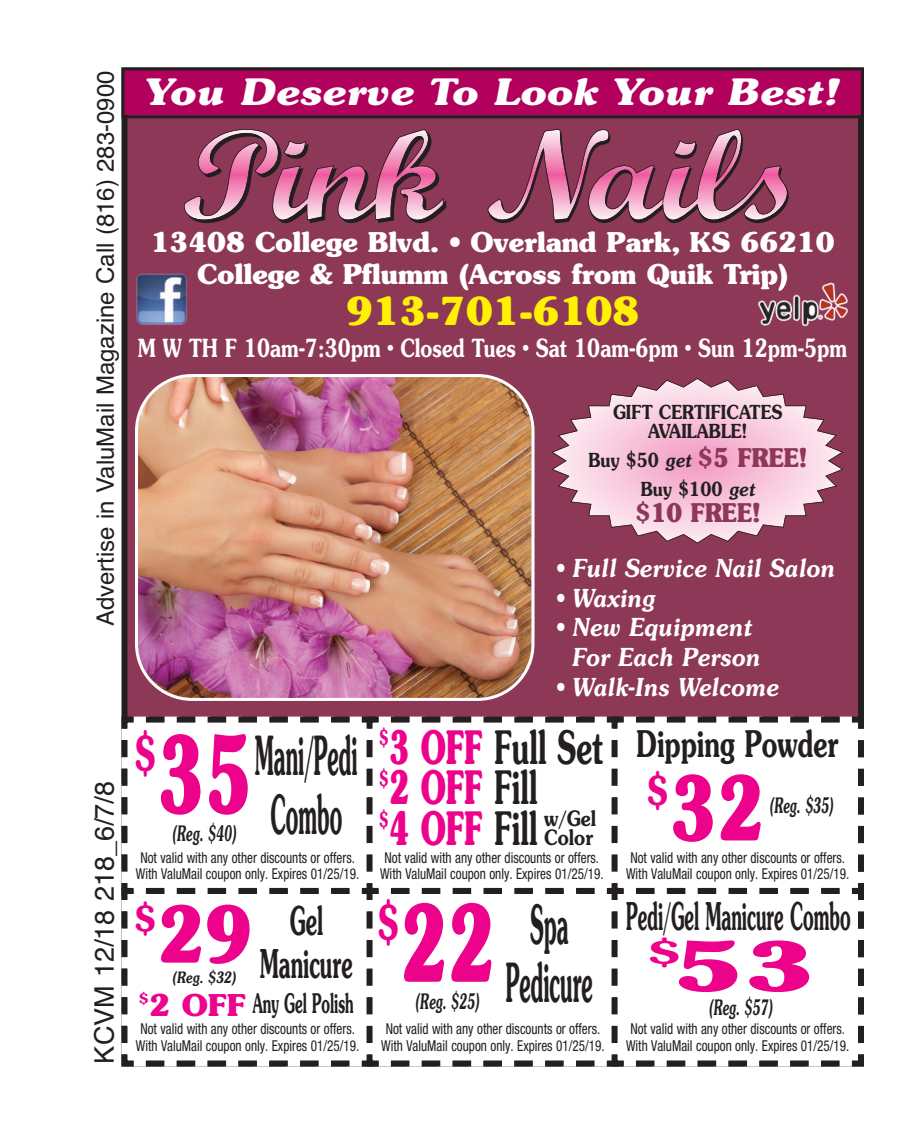
<style>
.page{position:relative;width:918px;height:1134px;background:#fff}
.page>*{position:absolute;margin:0;border:0;box-sizing:border-box;transform-origin:0 0}
.t1{font:700 129px "Script";color:#231f20;scale:1.1 1}
.t2{font:700 88.5px "Souvenir";color:#ed028c;scale:.74 1}
.t3{font:700 67.5px "Souvenir";color:#ed028c;scale:1.47 1}
.t4{font:600 54px "Souvenir";color:#231f20;scale:.38 1}
.t5{font:600 45.9px/40.8px "Souvenir";color:#231f20;scale:.62 1}
.t6{font:600 39.6px "Souvenir";color:#231f20;scale:.51 1}
.t7{font:700 38.4px "Souvenir";color:#fff101;scale:.96 1}
.t8{font:600 38.1px "Souvenir";color:#231f20;scale:.45 1}
.t9{font:600 36.6px "Souvenir";color:#231f20;scale:.69 1}
.t10{font:italic 700 36.3px "Souvenir";color:#fff;scale:1.07 1}
.t11{font:700 33.9px "Souvenir";color:#ed028c;scale:1.47 1}
.t12{font:700 27.3px/32.7px "Souvenir";color:#fff;text-align:center;scale:.96 1}
.t13{font:27px "Helvetica";color:#231f20}
.t14{font:600 27px "Souvenir";color:#231f20;scale:.51 1}
.t15{font:700 25.8px "Souvenir";color:#8e3857;scale:.85 1}
.t16{font:600 24.9px "Souvenir";color:#fff;scale:.77 1}
.t17{font:italic 600 24.6px/29.7px "Souvenir";color:#fff;scale:.88 1}
.t18{font:24px "Helvetica";color:#231f20}
.t19{font:italic 600 21.3px "Souvenir";color:#231f20;scale:.55 1}
.t20{font:600 21.3px/18.9px "Souvenir";color:#231f20;scale:.84 1}
.t21{font:600 19.2px/19.2px "Souvenir";color:#231f20;text-align:center;scale:.85 1}
.t22{font:italic 600 15.6px "Souvenir";color:#231f20;scale:.75 1}
.t23{font:condensed 15px/16.5px "Helvetica Neue LT Std";color:#231f20;scale:.88 1}
.s1{font-weight:600;font-size:19.2px;color:#231f20}
.s2{font-weight:600;font-style:italic;font-size:19.2px;color:#231f20}
.s3{font-style:italic}
.s4{font-weight:700;color:#ed028c}
.s5{font-weight:700;font-size:52.8px;color:#ed028c}
.s6{font-weight:700;font-size:105.6px;color:#ed028c}
.s7{font-weight:700;font-size:38.7px;color:#ed028c}
.s8{font-weight:700;font-size:77.7px;color:#ed028c}
.s9{font-weight:700;font-size:30px;color:#ed028c}
.s10{font-size:67.5px}
</style>
<div class="page">
<div style="left:128px;top:74px;width:730px;height:986px;background:#8e3857"></div>
<div style="left:124px;top:70px;width:737px;height:45px;background:#b1015c"></div>
<div style="left:122px;top:68px;width:742px;height:50px;border:3px solid #231f20"></div>
<svg style="left:184px;top:129px;width:604px;height:91px"></svg>
<img style="left:135px;top:374px;width:400px;height:327px">
<svg style="left:551px;top:378px;width:292px;height:166px"></svg>
<img style="left:136px;top:273px;width:51px;height:52px">
<img style="left:752px;top:281px;width:96px;height:46px">
<div style="left:121px;top:714px;width:743px;height:353px;background:#fff"></div>
<h3 class="t18" style="left:92px;top:626px;width:557px;rotate:-90deg">Advertise in ValuMail Magazine Call (816) 283-0900</h3>
<h3 class="t10" style="left:145px;top:78px;width:652px">You Deserve To Look Your Best!</h3>
<h1 class="t1" style="left:185px;top:132px;width:561px">Pink Nails</h1>
<h3 class="t12" style="left:151px;top:227px;width:714px">13408 College Blvd. • Overland Park, KS 66210<br>College &amp; Pflumm (Across from Quik Trip)</h3>
<h3 class="t7" style="left:346px;top:296px;width:307px">913-701-6108</h3>
<h3 class="t16" style="left:138px;top:339px;width:922px">M W TH F 10am-7:30pm • Closed Tues • Sat 10am-6pm • Sun 12pm-5pm</h3>
<p class="t21" style="left:613px;top:404px;width:201px">GIFT CERTIFICATES<br>AVAILABLE!</p>
<h3 class="t15" style="left:588px;top:447px;width:259px"><span class="s1">Buy $50</span> <span class="s2">get</span> $5 FREE!</h3>
<p class="t21" style="left:641px;top:481px;width:136px">Buy $100 <span class="s3">get</span></p>
<h3 class="t15" style="left:635px;top:502px;width:149px">$10 FREE!</h3>
<h3 class="t17" style="left:556px;top:554px;width:318px">• Full Service Nail Salon</h3>
<h3 class="t17" style="left:556px;top:583px;width:113px">• Waxing</h3>
<h3 class="t17" style="left:571px;top:613px;width:216px;text-indent:-15px">• New Equipment<br>For Each Person</h3>
<h3 class="t17" style="left:556px;top:672px;width:254px">• Walk-Ins Welcome</h3>
<h3 class="t13" style="left:89px;top:1064px;width:284px;rotate:-90deg">KCVM 12/18 218_6/7/8</h3>
<h3 class="t5" style="left:379px;top:731px;width:363px"><sup>$</sup><span class="s4">3 OFF</span> Full Set <sup>$</sup><span class="s4">2 OFF</span> Fill<br><sup>$</sup><span class="s4">4 OFF</span> Fill</h3>
<h3 class="t4" style="left:134px;top:735px;width:591px"><span class="s5">$</span><span class="s6">35</span>Mani/Pedi</h3>
<h3 class="t19" style="left:172px;top:821px;width:117px">(Reg. $40)</h3>
<h3 class="t4" style="left:270px;top:794px;width:191px">Combo</h3>
<p class="t23" style="left:136px;top:850px;width:255px">Not valid with any other discounts or offers.<br>With ValuMail coupon only. Expires 01/25/19.</p>
<p class="t23" style="left:380px;top:850px;width:255px">Not valid with any other discounts or offers.<br>With ValuMail coupon only. Expires 01/25/19.</p>
<h3 class="t6" style="left:134px;top:906px;width:373px"><span class="s7">$</span><span class="s8">29</span> Gel</h3>
<p class="t22" style="left:172px;top:968px;width:86px">(Reg. $32)</p>
<h3 class="t20" style="left:544px;top:811px;width:63px">w/Gel<br>Color</h3>
<h3 class="t4" style="left:377px;top:904px;width:507px"><span class="s5">$</span><span class="s6">22</span> Spa</h3>
<h3 class="t19" style="left:415px;top:990px;width:117px">(Reg. $25)</h3>
<h3 class="t6" style="left:260px;top:949px;width:183px">Manicure</h3>
<h3 class="t4" style="left:506px;top:963px;width:231px">Pedicure</h3>
<h3 class="t14" style="left:138px;top:994px;width:424px"><sup>$</sup><span class="s9">2 OFF</span> Any Gel Polish</h3>
<p class="t23" style="left:136px;top:1022px;width:255px">Not valid with any other discounts or offers.<br>With ValuMail coupon only. Expires 01/25/19.</p>
<p class="t23" style="left:381px;top:1022px;width:255px">Not valid with any other discounts or offers.<br>With ValuMail coupon only. Expires 01/25/19.</p>
<h3 class="t9" style="left:636px;top:730px;width:295px">Dipping Powder</h3>
<h2 class="t2" style="left:646px;top:773px;width:162px"><sup>$</sup>32</h2>
<h3 class="t19" style="left:769px;top:793px;width:117px">(Reg. $35)</h3>
<p class="t23" style="left:626px;top:850px;width:255px">Not valid with any other discounts or offers.<br>With ValuMail coupon only. Expires 01/25/19.</p>
<h3 class="t8" style="left:626px;top:902px;width:500px">Pedi/Gel Manicure Combo</h3>
<h3 class="t11" style="left:646px;top:940px;width:68px">$<span class="s10">5</span></h3>
<h3 class="t19" style="left:709px;top:995px;width:117px">(Reg. $57)</h3>
<h3 class="t3" style="left:744px;top:940px;width:50px">3</h3>
<p class="t23" style="left:626px;top:1022px;width:255px">Not valid with any other discounts or offers.<br>With ValuMail coupon only. Expires 01/25/19.</p>
</div>
